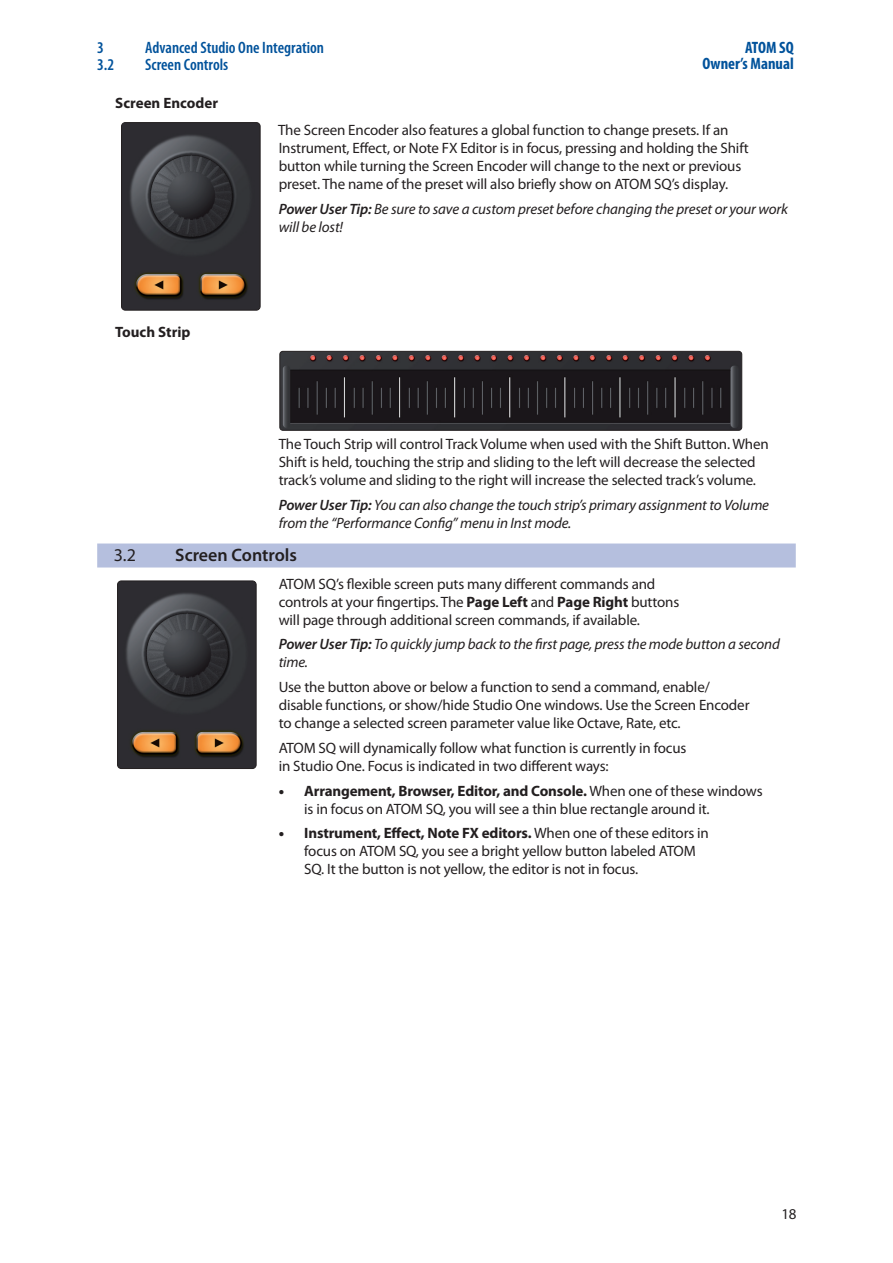
<style>
.page{position:relative;width:893px;height:1263px;background:#fff}
.page>*{position:absolute;margin:0;border:0;box-sizing:border-box;transform-origin:0 0}
._0_N_Section_Head{font:600 18px "Myriad Pro";color:#231f20}
._0_N_Section_Head-2{font:18px "Myriad Pro";color:#231f20}
.t1{font:600 condensed 16.5px "Myriad Pro";color:#01529b}
.t2{font:700 condensed 16.5px/16.5px "Myriad Pro";color:#01529b;text-align:right}
.Body_L1{font:15px/18px "Myriad Pro";letter-spacing:-.01em;color:#231f20}
.PowerTip_Note_L1{font:italic 15px/18px "Myriad Pro";letter-spacing:-.01em;color:#231f20}
.Paragraph_Head{font:700 15px "Myriad Pro";color:#231f20}
.s1{font-weight:600}
.s2{font-weight:700}
.s3{font-weight:900}
</style>
<div class="page">
<div style="left:97px;top:543px;width:699px;height:24px;background:#b5bfde"></div>
<img style="left:123px;top:123px;width:137px;height:187px">
<div style="left:121px;top:122px;width:139px;height:189px;border:1px solid #231f20;border-radius:4px"></div>
<img style="left:280px;top:351px;width:460px;height:78px">
<div style="left:280px;top:351px;width:462px;height:80px;border:1px solid #231f20;border-radius:3px"></div>
<img style="left:118px;top:581px;width:138px;height:187px">
<div style="left:117px;top:581px;width:139px;height:188px;border:1px solid #231f20;border-radius:4px"></div>
<p class="t1" style="left:97px;top:39px;width:8px">3</p>
<p class="t1" style="left:145px;top:39px;width:180px">Advanced Studio One Integration</p>
<p class="t1" style="left:97px;top:56px;width:19px">3.2</p>
<p class="t1" style="left:145px;top:56px;width:85px">Screen Controls</p>
<p class="Paragraph_Head" style="left:115px;top:94px;width:104px">Screen Encoder</p>
<p class="t2" style="left:702px;top:39px;width:93px">ATOM SQ<br>Owner’s Manual</p>
<p class="Paragraph_Head" style="left:115px;top:322px;width:77px">Touch Strip</p>
<p class="Body_L1" style="left:278px;top:121px;width:472px">The Screen Encoder also features a global function to change presets. If an Instrument, Effect, or Note FX Editor is in focus, pressing and holding the Shift button while turning the Screen Encoder will change to the next or previous preset. The name of the preset will also briefly show on ATOM SQ’s display.</p>
<p class="PowerTip_Note_L1" style="left:279px;top:200px;width:511px"><span class="s1">Power User Tip:</span> Be sure to save a custom preset before changing the preset or your work will be lost!</p>
<p class="Body_L1" style="left:279px;top:435px;width:492px">The Touch Strip will control Track Volume when used with the Shift Button. When<br>Shift is held, touching the strip and sliding to the left will decrease the selected track’s volume and sliding to the right will increase the selected track’s volume.</p>
<p class="PowerTip_Note_L1" style="left:279px;top:495px;width:492px"><span class="s1">Power User Tip:</span> You can also change the touch strip’s primary assignment to Volume from the “Performance Config” menu in Inst mode.</p>
<p class="_0_N_Section_Head-2" style="left:114px;top:544px;width:24px">3.2</p>
<p class="_0_N_Section_Head" style="left:175px;top:543px;width:123px">Screen Controls</p>
<p class="Body_L1" style="left:279px;top:574px;width:402px">ATOM SQ’s flexible screen puts many different commands and controls at your fingertips. The <span class="s2">Page Left</span> and <span class="s2">Page Right</span> buttons will page through additional screen commands, if available.</p>
<p class="PowerTip_Note_L1" style="left:279px;top:635px;width:503px"><span class="s1">Power User Tip:</span> To quickly jump back to the first page, press the mode button a second time.</p>
<p class="Body_L1" style="left:279px;top:678px;width:472px">Use the button above or below a function to send a command, enable/ disable functions, or show/hide Studio One windows. Use the Screen Encoder to change a selected screen parameter value like Octave, Rate, etc.</p>
<p class="Body_L1" style="left:279px;top:738px;width:409px">ATOM SQ will dynamically follow what function is currently in focus in Studio One. Focus is indicated in two different ways:</p>
<p class="Body_L1" style="left:304px;top:781px;width:460px;text-indent:-26px"><span class="s3">•</span> <span class="s2">Arrangement, Browser, Editor, and Console.</span> When one of these windows is in focus on ATOM SQ, you will see a thin blue rectangle around it.</p>
<p class="Body_L1" style="left:304px;top:824px;width:406px;text-indent:-26px"><span class="s3">•</span> <span class="s2">Instrument, Effect, Note FX editors.</span> When one of these editors in focus on ATOM SQ, you see a bright yellow button labeled ATOM<br>SQ. It the button is not yellow, the editor is not in focus.</p>
<p class="Body_L1" style="left:781px;top:1204px;width:17px">18</p>
</div>
